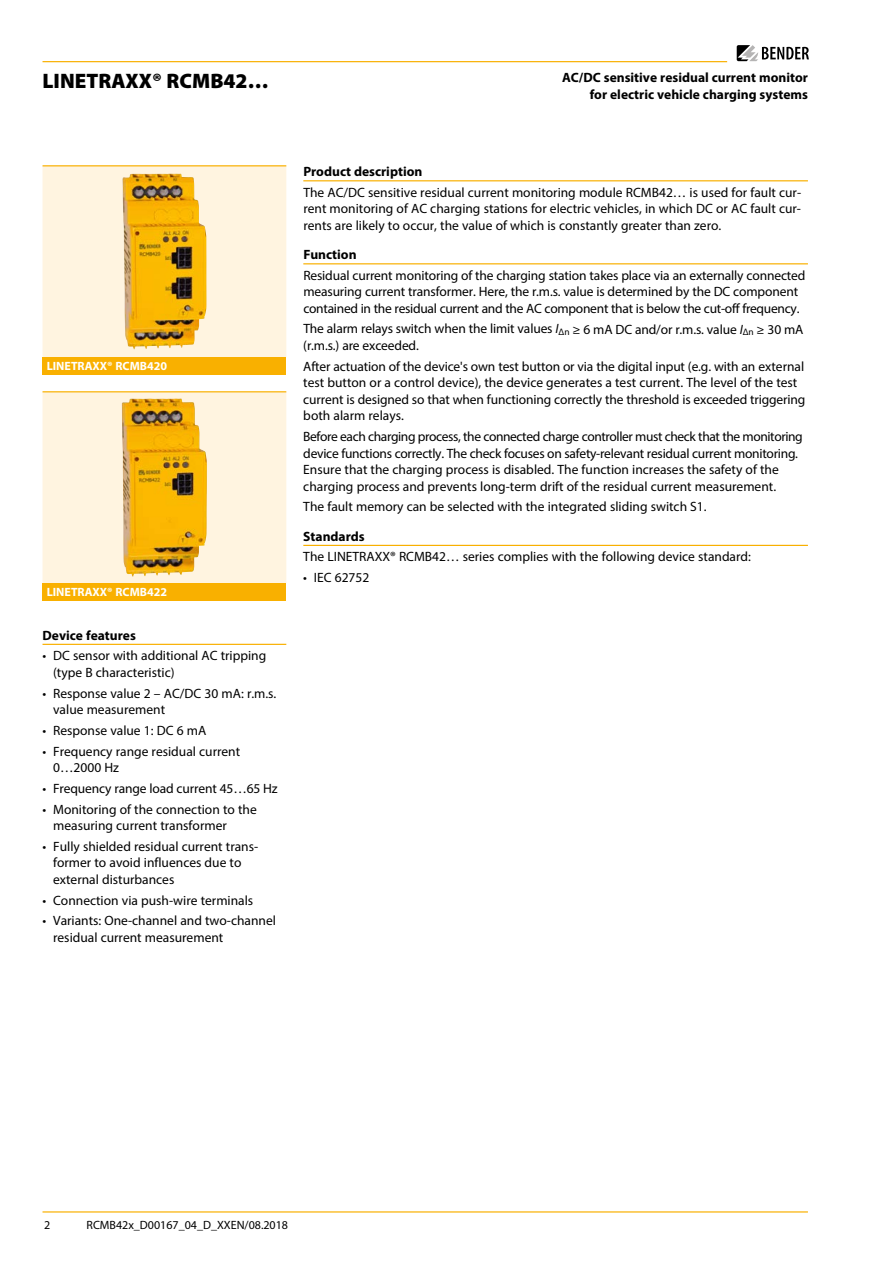
<style>
.page{position:relative;width:893px;height:1263px;background:#fff}
.page>*{position:absolute;margin:0;border:0;box-sizing:border-box;transform-origin:0 0}
.t1{font:900 21px "Myriad Pro";color:#000}
.t2{font:13.5px/16.5px "Myriad Pro";color:#000}
.t3{font:13.5px/16.5px "Myriad Pro";letter-spacing:-.02em;color:#000}
.t4{font:700 13.5px/16.5px "Myriad Pro";color:#000;text-align:right}
.t5{font:700 12px "Myriad Pro";color:#fff}
.t6{font:12px "Myriad Pro";color:#000}
.s1{font-style:italic}
</style>
<div class="page">
<svg style="left:737px;top:45px;width:72px;height:16px"></svg>
<hr style="left:43px;top:61px;width:684px;height:1px;background:#f9b000">
<hr style="left:43px;top:1211px;width:765px;height:1px;background:#f9b000">
<hr style="left:303px;top:180px;width:505px;height:1px;background:#f9b000">
<hr style="left:303px;top:263px;width:505px;height:1px;background:#f9b000">
<hr style="left:303px;top:545px;width:505px;height:1px;background:#f9b000">
<div style="left:43px;top:166px;width:243px;height:191px;background:#fff4e0"></div>
<img style="left:122px;top:173px;width:84px;height:177px">
<div style="left:43px;top:392px;width:243px;height:191px;background:#fff4e0"></div>
<img style="left:122px;top:398px;width:85px;height:179px">
<div style="left:43px;top:357px;width:243px;height:17px;background:#f9b000"></div>
<div style="left:43px;top:583px;width:243px;height:17px;background:#f9b000"></div>
<hr style="left:43px;top:165px;width:243px;height:1px;background:#f9b000">
<hr style="left:43px;top:391px;width:243px;height:1px;background:#f9b000">
<hr style="left:43px;top:644px;width:243px;height:1px;background:#f9b000">
<h1 class="t1" style="left:43px;top:69px;width:228px">LINETRAXX® RCMB42…</h1>
<p class="t4" style="left:562px;top:69px;width:247px">AC/DC sensitive residual current monitor for electric vehicle charging systems</p>
<p class="t5" style="left:47px;top:358px;width:122px">LINETRAXX® RCMB420</p>
<p class="t5" style="left:47px;top:584px;width:122px">LINETRAXX® RCMB422</p>
<p class="t4" style="left:43px;top:626px;width:95px">Device features</p>
<p class="t2" style="left:53px;top:647px;width:215px;text-indent:-11px">• DC sensor with additional AC tripping (type B characteristic)</p>
<p class="t2" style="left:53px;top:684px;width:225px;text-indent:-11px">• Response value 2 – AC/DC 30 mA: r.m.s. value measurement</p>
<p class="t2" style="left:43px;top:722px;width:165px">• Response value 1: DC 6 mA</p>
<p class="t2" style="left:53px;top:742px;width:189px;text-indent:-11px">• Frequency range residual current<br>0…2000 Hz</p>
<p class="t2" style="left:43px;top:780px;width:237px">• Frequency range load current 45…65 Hz</p>
<p class="t2" style="left:53px;top:800px;width:205px;text-indent:-11px">• Monitoring of the connection to the measuring current transformer</p>
<p class="t2" style="left:53px;top:838px;width:206px;text-indent:-11px">• Fully shielded residual current trans&shy;former to avoid influences due to external disturbances</p>
<p class="t2" style="left:43px;top:891px;width:212px">• Connection via push-wire terminals</p>
<p class="t2" style="left:53px;top:912px;width:224px;text-indent:-11px">• Variants: One-channel and two-channel residual current measurement</p>
<p class="t4" style="left:303px;top:163px;width:121px">Product description</p>
<p class="t2" style="left:303px;top:184px;width:499px;text-align:justify">The AC/DC sensitive residual current monitoring module RCMB42… is used for fault cur&shy;rent monitoring of AC charging stations for electric vehicles, in which DC or AC fault cur&shy;rents are likely to occur, the value of which is constantly greater than zero.</p>
<p class="t4" style="left:303px;top:246px;width:55px">Function</p>
<p class="t2" style="left:303px;top:267px;width:504px">Residual current monitoring of the charging station takes place via an externally connected measuring current transformer. Here, the r.m.s. value is determined by the DC component contained in the residual current and the AC component that is below the cut-off frequency.</p>
<p class="t2" style="left:303px;top:320px;width:502px">The alarm relays switch when the limit values <span class="s1">I</span><sub>Δn</sub> ≥ 6 mA DC and/or r.m.s. value <span class="s1">I</span><sub>Δn</sub> ≥ 30 mA (r.m.s.) are exceeded.</p>
<p class="t2" style="left:303px;top:358px;width:504px">After actuation of the device's own test button or via the digital input (e.g. with an external test button or a control device), the device generates a test current. The level of the test current is designed so that when functioning correctly the threshold is exceeded triggering both alarm relays.</p>
<p class="t3" style="left:303px;top:428px;width:501px">Before each charging process, the connected charge controller must check that the monitoring device functions correctly. The check focuses on safety-relevant residual current monitoring.<br>Ensure that the charging process is disabled. The function increases the safety of the charging process and prevents long-term drift of the residual current measurement.</p>
<p class="t2" style="left:303px;top:498px;width:405px">The fault memory can be selected with the integrated sliding switch S1.</p>
<p class="t4" style="left:303px;top:527px;width:63px">Standards</p>
<p class="t2" style="left:303px;top:548px;width:449px">The LINETRAXX® RCMB42… series complies with the following device standard:</p>
<p class="t2" style="left:303px;top:569px;width:68px">• IEC 62752</p>
<p class="t6" style="left:44px;top:1217px;width:8px">2</p>
<p class="t6" style="left:87px;top:1217px;width:203px">RCMB42x_D00167_04_D_XXEN/08.2018</p>
</div>
